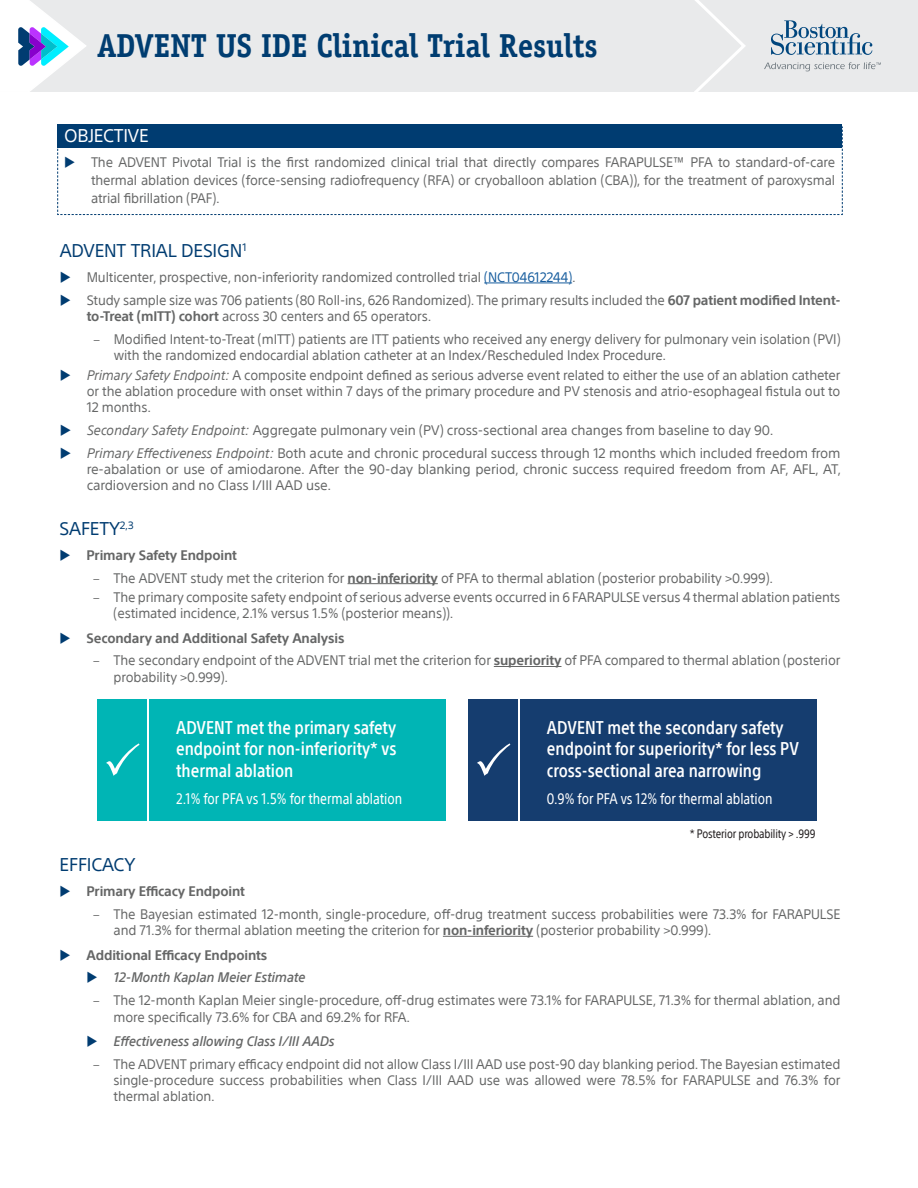
<style>
.page{position:relative;width:918px;height:1188px;background:#fff}
.page>*{position:absolute;margin:0;border:0;box-sizing:border-box;transform-origin:0 0}
.t1{font:700 33.3px "Officina Serif Std";letter-spacing:-.005em;color:#003d71;scale:.93 1}
.t2{font:500 condensed 18px/21.6px "SST";color:#fff}
.Highlights_title{font:18px "SST";letter-spacing:-.01em;color:#003c71}
.Highlights_Box_Title{font:18px "SST";letter-spacing:-.01em;color:#fff}
.t3{font:condensed 15px "SST";color:#fff}
.t4{font:13.5px/16.2px "SST";letter-spacing:-.01em;color:#656666}
.t5{font:700 13.5px "SST";letter-spacing:-.01em;color:#656666}
.t6{font:italic 500 13.5px "SST";letter-spacing:-.01em;color:#656666}
.t7{font:condensed 12px "SST";letter-spacing:-.01em;color:#231f20}
.s1{color:#175d9e}
.s2{font-weight:700}
.s3{font-family:"Myriad Pro"}
.s4{font-style:italic}
</style>
<div class="page">
<div style="left:0;top:0;width:918px;height:92px;background:#e9eaeb"></div>
<svg style="left:0;top:0;width:86px;height:92px"></svg>
<svg style="left:694px;top:0;width:52px;height:92px"></svg>
<svg style="left:771px;top:20px;width:101px;height:35px"></svg>
<svg style="left:764px;top:62px;width:117px;height:9px"></svg>
<div style="left:57px;top:124px;width:785px;height:24px;background:#003c71"></div>
<hr style="left:484px;top:283px;width:88px;height:1px;background:#175d9e">
<hr style="left:348px;top:583px;width:90px;height:1px;background:#656666">
<hr style="left:494px;top:666px;width:67px;height:1px;background:#656666">
<hr style="left:443px;top:936px;width:90px;height:1px;background:#656666">
<div style="left:150px;top:699px;width:296px;height:122px;background:#00b5b5"></div>
<div style="left:520px;top:699px;width:297px;height:122px;background:#153d6f"></div>
<div style="left:97px;top:699px;width:50px;height:122px;background:#00b5b5"></div>
<div style="left:468px;top:699px;width:49px;height:122px;background:#153d6f"></div>
<svg style="left:57px;top:127px;width:786px;height:88px"></svg>
<p class="t1" style="left:97px;top:24px;width:540px">ADVENT US IDE Clinical Trial Results</p>
<p class="Highlights_Box_Title" style="left:64px;top:125px;width:86px">OBJECTIVE</p>
<p class="t4" style="left:91px;top:153px;width:746px;line-height:18px;text-align:justify">The ADVENT Pivotal Trial is the first randomized clinical trial that directly compares FARAPULSE™ PFA to standard-of-care thermal ablation devices (force-sensing radiofrequency (RFA) or cryoballoon ablation (CBA)), for the treatment of paroxysmal atrial fibrillation (PAF).</p>
<p class="Highlights_title" style="left:60px;top:240px;width:188px">ADVENT TRIAL DESIGN<sup>1</sup></p>
<p class="t4" style="left:87px;top:269px;width:491px">Multicenter, prospective, non-inferiority randomized controlled trial <span class="s1">(NCT04612244)</span>.</p>
<p class="t4" style="left:87px;top:292px;width:755px">Study sample size was 706 patients (80 Roll-ins, 626 Randomized). The primary results included the <span class="s2">607 patient modified Intent&shy;to-Treat (mITT) cohort</span> across 30 centers and 65 operators.</p>
<p class="t4" style="left:114px;top:331px;width:728px;text-indent:-20px"><span class="s3">–</span> Modified Intent-to-Treat (mITT) patients are ITT patients who received any energy delivery for pulmonary vein isolation (PVI) with the randomized endocardial ablation catheter at an Index/Rescheduled Index Procedure.</p>
<p class="t4" style="left:87px;top:367px;width:755px;text-align:justify"><span class="s4">Primary Safety Endpoint:</span> A composite endpoint defined as serious adverse event related to either the use of an ablation catheter or the ablation procedure with onset within 7 days of the primary procedure and PV stenosis and atrio-esophageal fistula out to 12 months.</p>
<p class="t4" style="left:87px;top:422px;width:688px"><span class="s4">Secondary Safety Endpoint:</span> Aggregate pulmonary vein (PV) cross-sectional area changes from baseline to day 90.</p>
<p class="t4" style="left:87px;top:445px;width:756px;text-align:justify"><span class="s4">Primary Effectiveness Endpoint:</span> Both acute and chronic procedural success through 12 months which included freedom from re-abalation or use of amiodarone. After the 90-day blanking period, chronic success required freedom from AF, AFL, AT, cardioversion and no Class I/III AAD use.</p>
<p class="Highlights_title" style="left:60px;top:518px;width:76px">SAFETY<sup>2,3</sup></p>
<p class="t5" style="left:87px;top:547px;width:152px">Primary Safety Endpoint</p>
<p class="t4" style="left:93px;top:570px;width:681px"><span class="s3">–</span> The ADVENT study met the criterion for <span class="s2">non-inferiority</span> of PFA to thermal ablation (posterior probability &gt;0.999).</p>
<p class="t4" style="left:114px;top:589px;width:728px;text-indent:-20px"><span class="s3">–</span> The primary composite safety endpoint of serious adverse events occurred in 6 FARAPULSE versus 4 thermal ablation patients (estimated incidence, 2.1% versus 1.5% (posterior means)).</p>
<p class="t5" style="left:87px;top:630px;width:259px">Secondary and Additional Safety Analysis</p>
<p class="t4" style="left:114px;top:652px;width:728px;text-indent:-20px"><span class="s3">–</span> The secondary endpoint of the ADVENT trial met the criterion for <span class="s2">superiority</span> of PFA compared to thermal ablation (posterior probability &gt;0.999).</p>
<p class="t2" style="left:176px;top:716px;width:222px">ADVENT met the primary safety</p>
<p class="t2" style="left:176px;top:738px;width:222px">endpoint for non-inferiority* vs thermal ablation</p>
<p class="t3" style="left:176px;top:790px;width:228px">2.1% for PFA vs 1.5% for thermal ablation</p>
<p class="t2" style="left:547px;top:716px;width:254px">ADVENT met the secondary safety endpoint for superiority* for less PV cross-sectional area narrowing</p>
<p class="t3" style="left:547px;top:790px;width:227px">0.9% for PFA vs 12% for thermal ablation</p>
<p class="t7" style="left:690px;top:826px;width:127px">* Posterior probability &gt; .999</p>
<p class="Highlights_title" style="left:60px;top:854px;width:77px">EFFICACY</p>
<p class="t5" style="left:87px;top:883px;width:160px">Primary Efficacy Endpoint</p>
<p class="t4" style="left:114px;top:906px;width:728px;text-indent:-20px"><span class="s3">–</span> The Bayesian estimated 12-month, single-procedure, off-drug treatment success probabilities were 73.3% for FARAPULSE and 71.3% for thermal ablation meeting the criterion for <span class="s2">non-inferiority</span> (posterior probability &gt;0.999).</p>
<p class="t5" style="left:87px;top:947px;width:182px">Additional Efficacy Endpoints</p>
<p class="t6" style="left:114px;top:970px;width:193px">12-Month Kaplan Meier Estimate</p>
<p class="t4" style="left:114px;top:992px;width:728px;text-indent:-20px"><span class="s3">–</span> The 12-month Kaplan Meier single-procedure, off-drug estimates were 73.1% for FARAPULSE, 71.3% for thermal ablation, and more specifically 73.6% for CBA and 69.2% for RFA.</p>
<p class="t6" style="left:114px;top:1033px;width:222px">Effectiveness allowing Class I/III AADs</p>
<p class="t4" style="left:114px;top:1056px;width:728px;text-align:justify;text-indent:-20px"><span class="s3">–</span> The ADVENT primary efficacy endpoint did not allow Class I/III AAD use post-90 day blanking period. The Bayesian estimated single-procedure success probabilities when Class I/III AAD use was allowed were 78.5% for FARAPULSE and 76.3% for thermal ablation.</p>
</div>
